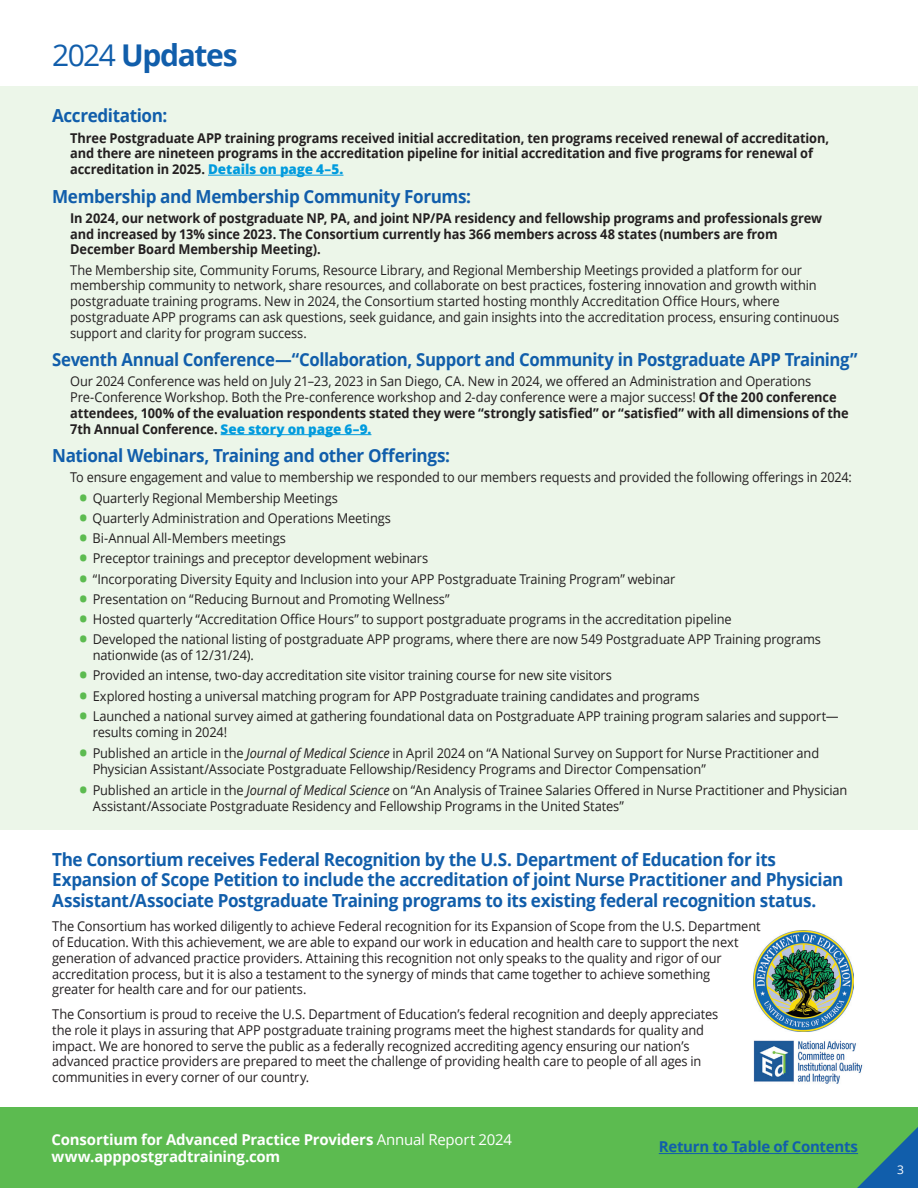
<style>
.page{position:relative;width:918px;height:1188px;background:#fff}
.page>*{position:absolute;margin:0;border:0;box-sizing:border-box;transform-origin:0 0}
.t1{font:700 30px "Open Sans";letter-spacing:-.05em;color:#115eab}
.t2{font:700 18px/20.2px "Open Sans";letter-spacing:-.025em;color:#115eab;scale:.95 1}
.t3{font:700 18px "Open Sans";letter-spacing:-.025em;color:#115eab;scale:.93 1}
.t4{font:700 15px/16.5px "Open Sans";letter-spacing:-.015em;color:#fff}
.t5{font:700 15px "Open Sans";letter-spacing:-.015em;color:#115eab}
.t6{font:13.5px/15.8px "Open Sans";letter-spacing:-.01em;color:#231f20;scale:.95 1}
.t7{font:700 13.5px/15.8px "Open Sans";letter-spacing:-.01em;color:#231f20;scale:.95 1}
.t8{font:13.5px "Open Sans";letter-spacing:-.01em;color:#231f20;scale:.94 1}
.t9{font:12px "Open Sans";color:#fff}
.s1{font-weight:400}
.s2{font-weight:800;color:#009bde}
.s3{font-weight:700}
.s4{font-weight:700;font-size:22.5px;color:#5cbb50}
.s5{font-style:italic}
</style>
<div class="page">
<div style="left:0;top:1107px;width:918px;height:81px;background:#5cbb50"></div>
<svg style="left:857px;top:1127px;width:61px;height:61px"></svg>
<div style="left:0;top:86px;width:918px;height:744px;background:#ecf6e9"></div>
<hr style="left:208px;top:175px;width:135px;height:1px;background:#009bde">
<hr style="left:221px;top:434px;width:150px;height:1px;background:#009bde">
<img style="left:753px;top:931px;width:101px;height:100px">
<img style="left:753px;top:1040px;width:110px;height:44px">
<hr style="left:659px;top:1153px;width:199px;height:1px;background:#115eab">
<p class="t1" style="left:52px;top:34px;width:187px"><span class="s1">2024</span> Updates</p>
<p class="t2" style="left:52px;top:105px;width:123px">Accreditation:</p>
<p class="t7" style="left:70px;top:130px;width:800px">Three Postgraduate APP training programs received initial accreditation, ten programs received renewal of accreditation, and there are nineteen programs in the accreditation pipeline for initial accreditation and five programs for renewal of accreditation in 2025. <span class="s2">Details on page 4–5.</span></p>
<p class="t2" style="left:52px;top:186px;width:442px">Membership and Membership Community Forums:</p>
<p class="t7" style="left:70px;top:210px;width:793px">In 2024, our network of postgraduate NP, PA, and joint NP/PA residency and fellowship programs and professionals grew and increased by 13% since 2023. The Consortium currently has 366 members across 48 states (numbers are from<br>December Board Membership Meeting).</p>
<p class="t6" style="left:70px;top:262px;width:811px">The Membership site, Community Forums, Resource Library, and Regional Membership Meetings provided a platform for our membership community to network, share resources, and collaborate on best practices, fostering innovation and growth within postgraduate training programs. New in 2024, the Consortium started hosting monthly Accreditation Office Hours, where postgraduate APP programs can ask questions, seek guidance, and gain insights into the accreditation process, ensuring continuous support and clarity for program success.</p>
<p class="t3" style="left:52px;top:347px;width:868px">Seventh Annual Conference—“Collaboration, Support and Community in Postgraduate APP Training”</p>
<p class="t6" style="left:70px;top:373px;width:821px">Our 2024 Conference was held on July 21–23, 2023 in San Diego, CA. New in 2024, we offered an Administration and Operations Pre-Conference Workshop. Both the Pre-conference workshop and 2-day conference were a major success! <span class="s3">Of the 200 conference attendees, 100% of the evaluation respondents stated they were “strongly satisfied” or “satisfied” with all dimensions of the 7th Annual Conference.</span> <span class="s2">See story on page 6–9.</span></p>
<p class="t2" style="left:52px;top:445px;width:420px">National Webinars, Training and other Offerings:</p>
<p class="t8" style="left:70px;top:468px;width:833px">To ensure engagement and value to membership we responded to our members requests and provided the following offerings in 2024:</p>
<p class="t6" style="left:79px;top:490px;width:274px"><span class="s4">•</span> Quarterly Regional Membership Meetings</p>
<p class="t6" style="left:79px;top:510px;width:330px"><span class="s4">•</span> Quarterly Administration and Operations Meetings</p>
<p class="t6" style="left:79px;top:530px;width:219px"><span class="s4">•</span> Bi-Annual All-Members meetings</p>
<p class="t6" style="left:79px;top:550px;width:369px"><span class="s4">•</span> Preceptor trainings and preceptor development webinars</p>
<p class="t6" style="left:79px;top:571px;width:629px"><span class="s4">•</span> “Incorporating Diversity Equity and Inclusion into your APP Postgraduate Training Program” webinar</p>
<p class="t6" style="left:79px;top:591px;width:392px"><span class="s4">•</span> Presentation on “Reducing Burnout and Promoting Wellness”</p>
<p class="t6" style="left:79px;top:611px;width:688px"><span class="s4">•</span> Hosted quarterly “Accreditation Office Hours” to support postgraduate programs in the accreditation pipeline</p>
<p class="t6" style="left:93px;top:631px;width:768px;text-indent:-14px"><span class="s4">•</span> Developed the national listing of postgraduate APP programs, where there are now 549 Postgraduate APP Training programs nationwide (as of 12/31/24).</p>
<p class="t6" style="left:79px;top:667px;width:562px"><span class="s4">•</span> Provided an intense, two-day accreditation site visitor training course for new site visitors</p>
<p class="t6" style="left:79px;top:688px;width:654px"><span class="s4">•</span> Explored hosting a universal matching program for APP Postgraduate training candidates and programs</p>
<p class="t6" style="left:93px;top:708px;width:787px;text-indent:-14px"><span class="s4">•</span> Launched a national survey aimed at gathering foundational data on Postgraduate APP training program salaries and support— results coming in 2024!</p>
<p class="t6" style="left:93px;top:745px;width:766px;text-indent:-14px"><span class="s4">•</span> Published an article in the <span class="s5">Journal of Medical Science</span> in April 2024 on “A National Survey on Support for Nurse Practitioner and<br>Physician Assistant/Associate Postgraduate Fellowship/Residency Programs and Director Compensation”</p>
<p class="t6" style="left:93px;top:782px;width:796px;text-indent:-14px"><span class="s4">•</span> Published an article in the <span class="s5">Journal of Medical Science</span> on “An Analysis of Trainee Salaries Offered in Nurse Practitioner and Physician<br>Assistant/Associate Postgraduate Residency and Fellowship Programs in the United States”</p>
<p class="t2" style="left:52px;top:849px;width:834px">The Consortium receives Federal Recognition by the U.S. Department of Education for its<br>Expansion of Scope Petition to include the accreditation of joint Nurse Practitioner and Physician<br>Assistant/Associate Postgraduate Training programs to its existing federal recognition status.</p>
<p class="t6" style="left:52px;top:918px;width:747px">The Consortium has worked diligently to achieve Federal recognition for its Expansion of Scope from the U.S. Department of Education. With this achievement, we are able to expand our work in education and health care to support the next generation of advanced practice providers. Attaining this recognition not only speaks to the quality and rigor of our accreditation process, but it is also a testament to the synergy of minds that came together to achieve something<br>greater for health care and for our patients.</p>
<p class="t6" style="left:52px;top:1006px;width:703px">The Consortium is proud to receive the U.S. Department of Education’s federal recognition and deeply appreciates the role it plays in assuring that APP postgraduate training programs meet the highest standards for quality and impact. We are honored to serve the public as a federally recognized accrediting agency ensuring our nation’s advanced practice providers are prepared to meet the challenge of providing health care to people of all ages in communities in every corner of our country.</p>
<p class="t4" style="left:52px;top:1131px;width:462px">Consortium for Advanced Practice Providers <span class="s1">Annual Report 2024 </span>www.apppostgradtraining.com</p>
<p class="t5" style="left:659px;top:1136px;width:201px">Return to Table of Contents</p>
<p class="t9" style="left:897px;top:1162px;width:8px">3</p>
</div>
